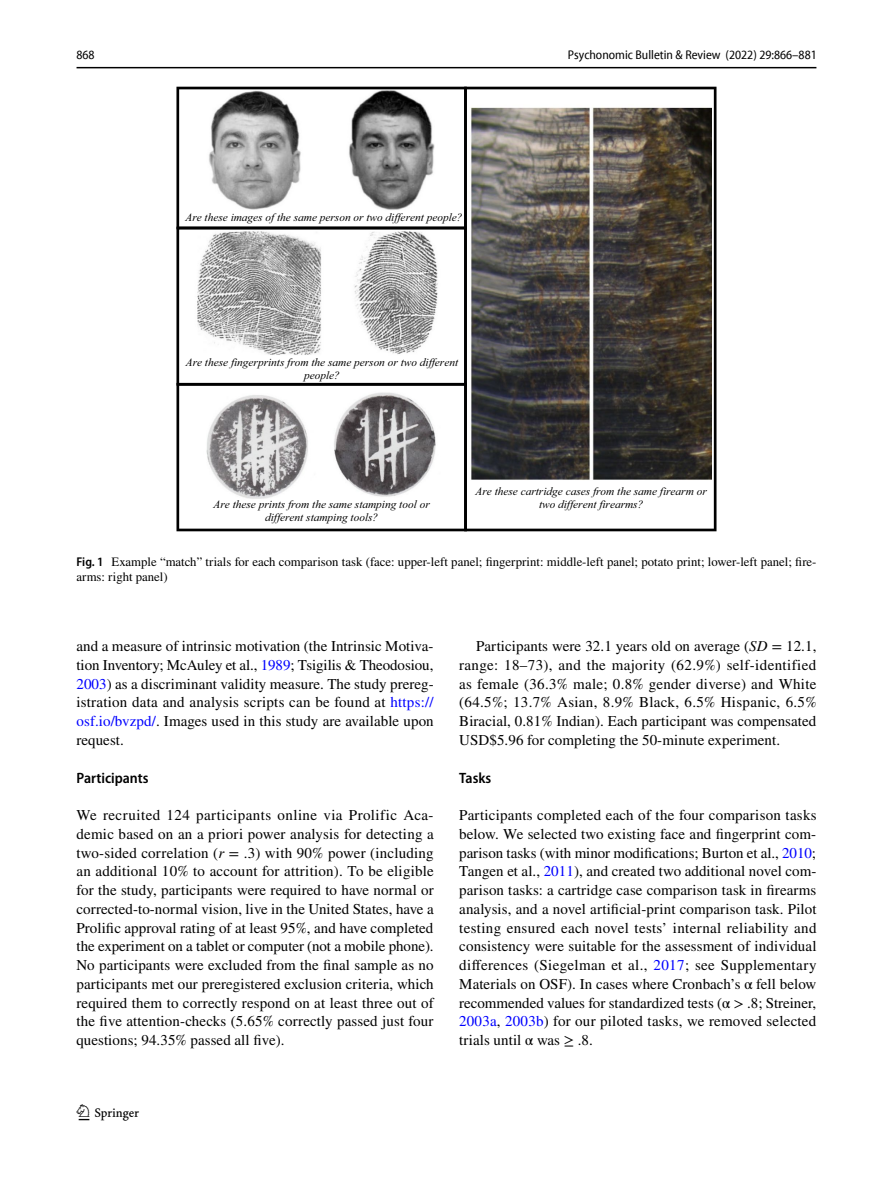
<style>
.page{position:relative;width:893px;height:1187px;background:#fff}
.page>*{position:absolute;margin:0;border:0;box-sizing:border-box;transform-origin:0 0}
.t1{font:22.5px "Springnew Regular 2";color:#000}
.t2{font:15px/18.8px "STIX";letter-spacing:.005em;color:#000;text-align:justify}
.t3{font:600 semi-condensed 15px "Myriad Pro";color:#000}
.t4{font:12.75px/15px "STIX";color:#000}
.t5{font:semi-condensed 12.75px "Myriad Pro Unic";color:#000}
.t6{font:italic 11.25px/13px "Times New Roman";color:#000;text-align:center}
.s1{font-family:"Myriad Pro";font-weight:600;font-stretch:semi-condensed}
.s2{color:#00f}
.s3{font-style:italic}
</style>
<div class="page">
<hr style="left:77px;top:67px;width:739px;height:1px;background:#000">
<svg style="left:176px;top:229px;width:288px;height:154px"></svg>
<svg style="left:176px;top:87px;width:288px;height:142px"></svg>
<svg style="left:176px;top:383px;width:288px;height:148px"></svg>
<svg style="left:464px;top:87px;width:252px;height:444px"></svg>
<p class="t5" style="left:77px;top:50px;width:20px">868</p>
<p class="t5" style="left:568px;top:50px;width:250px">Psychonomic Bulletin &amp; Review (2022) 29:866–881</p>
<p class="t6" style="left:185px;top:211px;width:279px">Are these images of the same person or two different people?</p>
<p class="t6" style="left:186px;top:356px;width:274px">Are these fingerprints from the same person or two different people?</p>
<p class="t6" style="left:214px;top:498px;width:218px">Are these prints from the same stamping tool or different stamping tools?</p>
<p class="t6" style="left:475px;top:484px;width:233px">Are these cartridge cases from the same firearm or two different firearms?</p>
<p class="t4" style="left:77px;top:555px;width:741px"><span class="s1">Fig. 1</span> Example “match” trials for each comparison task (face: upper-left panel; fingerprint: middle-left panel; potato print; lower-left panel; fire&shy;arms: right panel)</p>
<p class="t2" style="left:77px;top:637px;width:359px">and a measure of intrinsic motivation (the Intrinsic Motiva&shy;tion Inventory; McAuley et al., <span class="s2">1989</span>; Tsigilis &amp; Theodosiou, <span class="s2">2003</span>) as a discriminant validity measure. The study prereg&shy;istration data and analysis scripts can be found at <span class="s2">https:// osf.io/bvzpd/</span>. Images used in this study are available upon request.</p>
<p class="t3" style="left:77px;top:769px;width:73px">Participants</p>
<p class="t2" style="left:77px;top:806px;width:359px">We recruited 124 participants online via Prolific Aca&shy;demic based on an a priori power analysis for detecting a two-sided correlation (<span class="s3">r</span> = .3) with 90% power (including an additional 10% to account for attrition). To be eligible for the study, participants were required to have normal or corrected-to-normal vision, live in the United States, have a Prolific approval rating of at least 95%, and have completed the experiment on a tablet or computer (not a mobile phone).<br>No participants were excluded from the final sample as no participants met our preregistered exclusion criteria, which required them to correctly respond on at least three out of the five attention-checks (5.65% correctly passed just four questions; 94.35% passed all five).</p>
<h1 class="t1" style="left:79px;top:1104px;width:62px">1 3</h1>
<p class="t2" style="left:459px;top:637px;width:359px;text-indent:17px">Participants were 32.1 years old on average (<span class="s3">SD</span> = 12.1, range: 18–73), and the majority (62.9%) self-identified as female (36.3% male; 0.8% gender diverse) and White (64.5%; 13.7% Asian, 8.9% Black, 6.5% Hispanic, 6.5% Biracial, 0.81% Indian). Each participant was compensated USD$5.96 for completing the 50-minute experiment.</p>
<p class="t3" style="left:459px;top:769px;width:34px">Tasks</p>
<p class="t2" style="left:459px;top:806px;width:359px">Participants completed each of the four comparison tasks below. We selected two existing face and fingerprint com&shy;parison tasks (with minor modifications; Burton et al., <span class="s2">2010</span>; Tangen et al., <span class="s2">2011</span>), and created two additional novel com&shy;parison tasks: a cartridge case comparison task in firearms analysis, and a novel artificial-print comparison task. Pilot testing ensured each novel tests’ internal reliability and consistency were suitable for the assessment of individual differences (Siegelman et al., <span class="s2">2017</span>; see Supplementary Materials on OSF). In cases where Cronbach’s α fell below recommended values for standardized tests (α &gt; .8; Streiner, <span class="s2">2003a</span>, <span class="s2">2003b</span>) for our piloted tasks, we removed selected trials until α was ≥ .8.</p>
</div>
